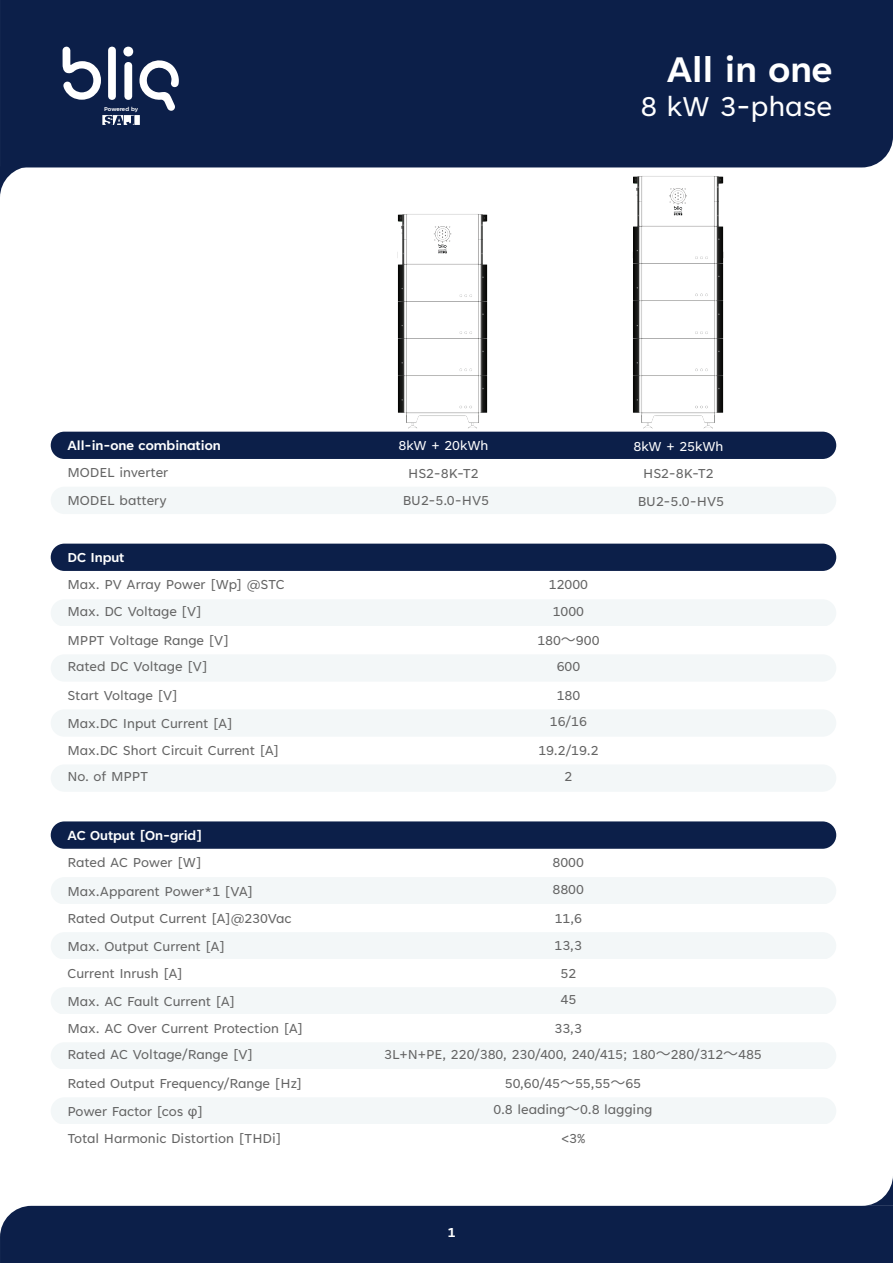
<style>
.page{position:relative;width:893px;height:1263px;background:#fff}
.page>*{position:absolute;margin:0;border:0;box-sizing:border-box;transform-origin:0 0}
.t1{font:700 40.5px "Tenorite";color:#fff}
.t2{font:31.5px "Tenorite";color:#fff}
.t3{font:15px/27.5px "Tenorite";color:#646464}
.t4{font:700 15px "Tenorite";color:#fff}
.t5{font:15px "Tenorite";color:#fff}
.t6{font:700 6.6px "Tenorite";letter-spacing:-.02em;color:#fff}
.s1{font-family:"Koz Go Pr 6 N"}
.s2{font-family:"Myriad Pro"}
</style>
<div class="page">
<div style="left:51px;top:487px;width:785px;height:27px;background:#f3f7f8;border-radius:14px"></div>
<div style="left:0;top:0;width:893px;height:167px;background:#0c1f49"></div>
<div style="left:0;top:1206px;width:893px;height:57px;background:#0c1f49"></div>
<svg style="left:862px;top:1177px;width:31px;height:29px"></svg>
<svg style="left:0;top:166px;width:31px;height:30px"></svg>
<div style="left:51px;top:544px;width:785px;height:27px;background:#0c1f49;border-radius:14px"></div>
<div style="left:51px;top:599px;width:785px;height:28px;background:#f3f7f8;border-radius:14px"></div>
<div style="left:51px;top:654px;width:785px;height:28px;background:#f3f7f8;border-radius:14px"></div>
<div style="left:51px;top:709px;width:785px;height:28px;background:#f3f7f8;border-radius:14px"></div>
<div style="left:51px;top:764px;width:785px;height:28px;background:#f3f7f8;border-radius:14px"></div>
<div style="left:51px;top:432px;width:785px;height:27px;background:#0c1f49;border-radius:14px"></div>
<div style="left:51px;top:821px;width:785px;height:28px;background:#0c1f49;border-radius:14px"></div>
<div style="left:51px;top:877px;width:785px;height:27px;background:#f3f7f8;border-radius:14px"></div>
<div style="left:51px;top:932px;width:785px;height:27px;background:#f3f7f8;border-radius:14px"></div>
<div style="left:51px;top:987px;width:785px;height:27px;background:#f3f7f8;border-radius:14px"></div>
<div style="left:51px;top:1042px;width:785px;height:27px;background:#f3f7f8;border-radius:14px"></div>
<div style="left:51px;top:1097px;width:785px;height:27px;background:#f3f7f8;border-radius:14px"></div>
<svg style="left:63px;top:46px;width:116px;height:79px"></svg>
<img style="left:397px;top:215px;width:91px;height:213px">
<img style="left:398px;top:214px;width:90px;height:88px">
<img style="left:632px;top:252px;width:92px;height:176px">
<img style="left:633px;top:176px;width:91px;height:126px">
<p class="t6" style="left:104px;top:106px;width:35px">Powered by</p>
<h1 class="t1" style="left:667px;top:49px;width:167px">All in one</h1>
<h2 class="t2" style="left:641px;top:90px;width:193px">8 kW 3-phase</h2>
<p class="t4" style="left:67px;top:437px;width:155px">All-in-one combination</p>
<p class="t5" style="left:398px;top:438px;width:91px">8kW + 20kWh</p>
<p class="t5" style="left:633px;top:438px;width:91px">8kW + 25kWh</p>
<p class="t3" style="left:67px;top:460px;width:102px">MODEL inverter</p>
<p class="t3" style="left:408px;top:461px;width:72px">HS2-8K-T2</p>
<p class="t3" style="left:643px;top:461px;width:72px">HS2-8K-T2</p>
<p class="t3" style="left:67px;top:487px;width:101px">MODEL battery</p>
<p class="t4" style="left:67px;top:550px;width:59px">DC Input</p>
<p class="t3" style="left:67px;top:571px;width:219px">Max. PV Array Power [Wp] @STC</p>
<p class="t3" style="left:67px;top:598px;width:163px;line-height:29px">Max. DC Voltage [V]<br>MPPT Voltage Range [V]</p>
<p class="t3" style="left:67px;top:653px;width:142px;line-height:29px">Rated DC Voltage [V]<br>Start Voltage [V]</p>
<p class="t3" style="left:67px;top:710px;width:213px">Max.DC Input Current [A]<br>Max.DC Short Circuit Current [A]</p>
<p class="t3" style="left:67px;top:764px;width:83px">No. of MPPT</p>
<p class="t4" style="left:67px;top:828px;width:137px">AC Output [On-grid]</p>
<p class="t3" style="left:67px;top:849px;width:136px">Rated AC Power [W]</p>
<p class="t3" style="left:67px;top:878px;width:237px">Max.Apparent Power*1 [VA]<br>Rated Output Current [A]@230Vac<br>Max. Output Current [A]<br>Current Inrush [A]<br>Max. AC Fault Current [A]<br>Max. AC Over Current Protection [A]</p>
<p class="t3" style="left:67px;top:1042px;width:187px">Rated AC Voltage/Range [V]</p>
<p class="t3" style="left:403px;top:488px;width:88px">BU2-5.0-HV5</p>
<p class="t3" style="left:638px;top:488px;width:88px">BU2-5.0-HV5</p>
<p class="t3" style="left:549px;top:571px;width:41px">12000</p>
<p class="t3" style="left:553px;top:599px;width:33px">1000</p>
<p class="t3" style="left:537px;top:628px;width:64px;line-height:26.1px;text-align:center">180<span class="s1">～</span>900<br>600</p>
<p class="t3" style="left:550px;top:684px;width:39px;line-height:26.1px;text-align:center">180<br>16/16</p>
<p class="t3" style="left:538px;top:739px;width:62px;line-height:26.1px;text-align:center">19.2/19.2<br>2</p>
<p class="t3" style="left:553px;top:849px;width:33px;line-height:27.9px">8000<br>8800<br>11,6<br>13,3</p>
<p class="t3" style="left:561px;top:961px;width:17px;line-height:26.1px">52<br>45</p>
<p class="t3" style="left:555px;top:1016px;width:29px">33,3</p>
<p class="t3" style="left:384px;top:1042px;width:379px">3L+N+PE, 220/380, 230/400, 240/415; 180<span class="s1">～</span>280/312<span class="s1">～</span>485</p>
<p class="t3" style="left:67px;top:1071px;width:236px">Rated Output Frequency/Range [Hz]<br>Power Factor [cos <span class="s2">φ</span>]<br>Total Harmonic Distortion [THDi]</p>
<p class="t3" style="left:494px;top:1071px;width:160px;line-height:26px;text-align:center">50,60/45<span class="s1">～</span>55,55<span class="s1">～</span>65<br>0.8 leading<span class="s1">～</span>0.8 lagging</p>
<p class="t3" style="left:561px;top:1126px;width:25px">&lt;3%</p>
<p class="t4" style="left:448px;top:1224px;width:9px">1</p>
</div>
